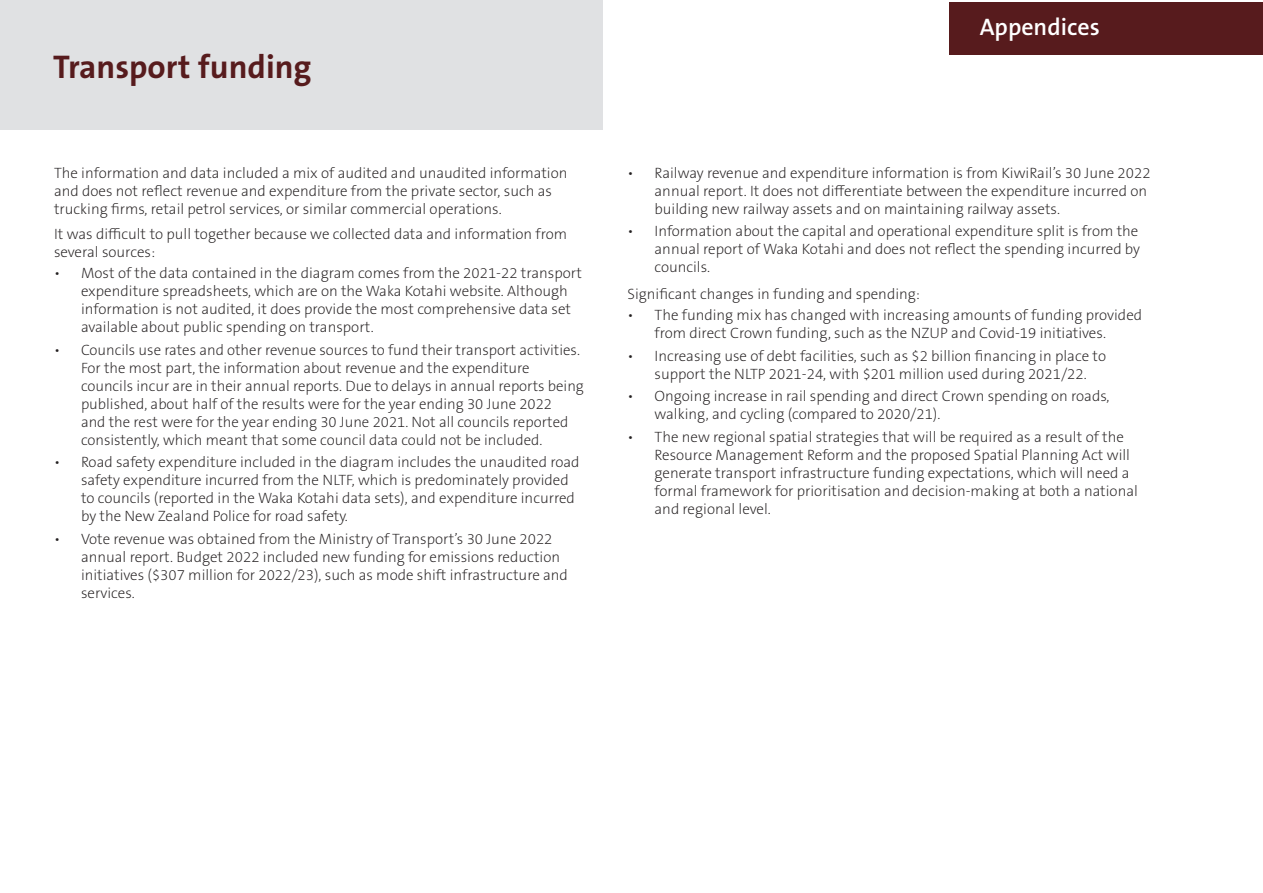
<style>
.page{position:relative;width:1263px;height:893px;background:#fff}
.page>*{position:absolute;margin:0;border:0;box-sizing:border-box;transform-origin:0 0}
.t1{font:700 33px "The Sans OT7";color:#571b1d}
.t2{font:600 24px "The Sans OT6";color:#fff}
.body_text{font:200 15px/18px "The Sans OT2";color:#231f20}
.pre_bullet{font:200 15px/18px "The Sans OT2";color:#231f20}
</style>
<div class="page">
<div style="left:949px;top:2px;width:314px;height:53px;background:#571b1d"></div>
<div style="left:0;top:0;width:602px;height:130px;background:#e0e1e3"></div>
<p class="t1" style="left:53px;top:46px;width:260px">Transport funding</p>
<p class="body_text" style="left:54px;top:164px;width:515px">The information and data included a mix of audited and unaudited information and does not reflect revenue and expenditure from the private sector, such as trucking firms, retail petrol services, or similar commercial operations.</p>
<p class="pre_bullet" style="left:54px;top:225px;width:515px">It was difficult to pull together because we collected data and information from several sources:</p>
<p class="body_text" style="left:81px;top:264px;width:502px;text-indent:-27px">• Most of the data contained in the diagram comes from the 2021-22 transport expenditure spreadsheets, which are on the Waka Kotahi website. Although information is not audited, it does provide the most comprehensive data set available about public spending on transport.</p>
<p class="body_text" style="left:81px;top:341px;width:504px;text-indent:-27px">• Councils use rates and other revenue sources to fund their transport activities.<br>For the most part, the information about revenue and the expenditure councils incur are in their annual reports. Due to delays in annual reports being published, about half of the results were for the year ending 30 June 2022<br>and the rest were for the year ending 30 June 2021. Not all councils reported consistently, which meant that some council data could not be included.</p>
<p class="body_text" style="left:81px;top:453px;width:500px;text-indent:-27px">• Road safety expenditure included in the diagram includes the unaudited road safety expenditure incurred from the NLTF, which is predominately provided to councils (reported in the Waka Kotahi data sets), and expenditure incurred by the New Zealand Police for road safety.</p>
<p class="body_text" style="left:81px;top:530px;width:488px;text-indent:-27px">• Vote revenue was obtained from the Ministry of Transport’s 30 June 2022 annual report. Budget 2022 included new funding for emissions reduction initiatives ($307 million for 2022/23), such as mode shift infrastructure and services.</p>
<p class="t2" style="left:980px;top:11px;width:122px">Appendices</p>
<p class="body_text" style="left:654px;top:164px;width:498px;text-indent:-27px">• Railway revenue and expenditure information is from KiwiRail’s 30 June 2022 annual report. It does not differentiate between the expenditure incurred on building new railway assets and on maintaining railway assets.</p>
<p class="body_text" style="left:654px;top:222px;width:487px;text-align:justify;text-indent:-27px">• Information about the capital and operational expenditure split is from the annual report of Waka Kotahi and does not reflect the spending incurred by councils.</p>
<p class="pre_bullet" style="left:627px;top:285px;width:294px">Significant changes in funding and spending:</p>
<p class="body_text" style="left:654px;top:306px;width:489px;text-indent:-27px">• The funding mix has changed with increasing amounts of funding provided from direct Crown funding, such as the NZUP and Covid-19 initiatives.</p>
<p class="body_text" style="left:627px;top:347px;width:480px;text-align:center">• Increasing use of debt facilities, such as $2 billion financing in place to support the NLTP 2021-24, with $201 million used during 2021/22.</p>
<p class="body_text" style="left:654px;top:387px;width:456px;text-indent:-27px">• Ongoing increase in rail spending and direct Crown spending on roads, walking, and cycling (compared to 2020/21).</p>
<p class="body_text" style="left:654px;top:428px;width:485px;text-indent:-27px">• The new regional spatial strategies that will be required as a result of the Resource Management Reform and the proposed Spatial Planning Act will generate transport infrastructure funding expectations, which will need a formal framework for prioritisation and decision-making at both a national and regional level.</p>
</div>
